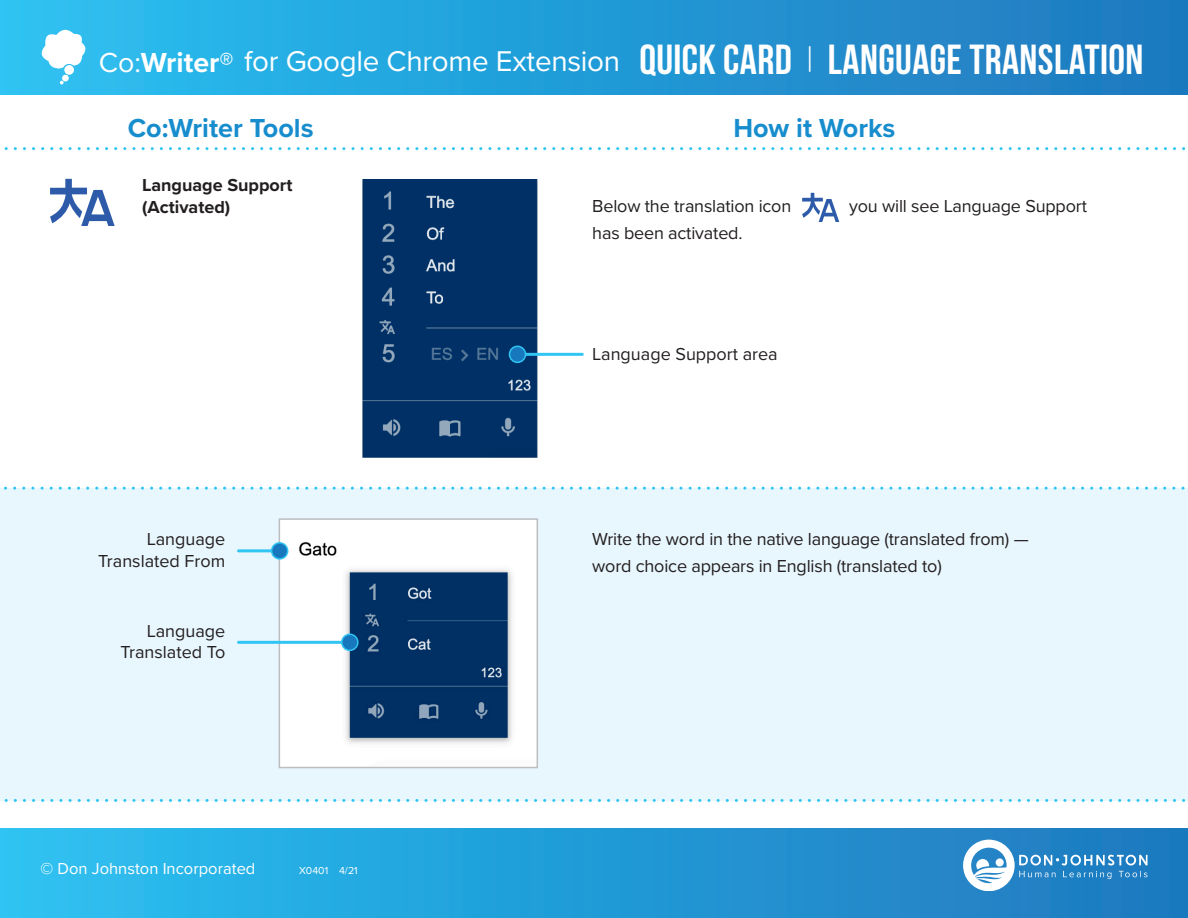
<style>
.page{position:relative;width:1188px;height:918px;background:#fff}
.page>*{position:absolute;margin:0;border:0;box-sizing:border-box;transform-origin:0 0}
.t1{font:42px "Bebas Neue";letter-spacing:.01em;color:#fff}
.t2{font:700 27px "Proxima Nova";color:#178dce}
.Numbered_List{font:18px/27px "Proxima Nova";letter-spacing:-.01em;color:#231f20}
.Body_Text{font:18px/21.6px "Proxima Nova";color:#231f20;text-align:right}
.Body_Text-2{font:700 18px/21.6px "Proxima Nova";color:#231f20}
.t3{font:16.5px "Proxima Nova";color:#fff}
.t4{font:10.5px "Proxima Nova";color:#fff}
.s1{font-family:"Proxima Nova";font-size:28.5px}
.s2{font-family:"Proxima Nova";font-weight:700;font-size:28.5px}
.s3{font-family:"Proxima Nova";font-size:29.7px}
.s4{font-family:"Proxima Nova";font-weight:300;font-size:36px}
</style>
<div class="page">
<div style="left:0;top:0;width:1188px;height:95px;background:linear-gradient(to right,#2bc1f1,#1d77bd)"></div>
<div style="left:0;top:829px;width:1188px;height:89px;background:linear-gradient(to right,#2bc1f1,#1d77bd)"></div>
<div style="left:0;top:488px;width:1188px;height:312px;background:#e8f6fd"></div>
<svg style="left:41px;top:30px;width:45px;height:40px"></svg>
<div style="left:64px;top:65px;width:10px;height:10px;background:#fff;border-radius:50%"></div>
<div style="left:62px;top:75px;width:7px;height:6px;background:#fff;border-radius:50%"></div>
<svg style="left:60px;top:81px;width:4px;height:3px"></svg>
<svg style="left:963px;top:840px;width:184px;height:51px"></svg>
<svg style="left:4px;top:147px;width:1182px;height:3px"></svg>
<svg style="left:0;top:799px;width:1188px;height:3px"></svg>
<svg style="left:4px;top:487px;width:1181px;height:3px"></svg>
<img style="left:362px;top:179px;width:176px;height:278px">
<svg style="left:278px;top:518px;width:260px;height:251px;background:#97aabe"></svg>
<svg style="left:50px;top:179px;width:65px;height:46px"></svg>
<hr style="left:518px;top:353px;width:64px;height:3px;background:#30c5f3">
<div style="left:509px;top:346px;width:17px;height:16px;background:#1778be;border-radius:50%"></div>
<div style="left:509px;top:346px;width:17px;height:17px;border:2px solid #30c5f3;border-radius:50%"></div>
<hr style="left:239px;top:549px;width:39px;height:3px;background:#30c5f3">
<div style="left:272px;top:543px;width:16px;height:16px;background:#1778be;border-radius:50%"></div>
<div style="left:271px;top:542px;width:17px;height:18px;border:2px solid #30c5f3;border-radius:50%"></div>
<hr style="left:239px;top:641px;width:102px;height:3px;background:#30c5f3">
<div style="left:342px;top:634px;width:16px;height:16px;background:#1778be;border-radius:50%"></div>
<div style="left:341px;top:634px;width:18px;height:17px;border:2px solid #30c5f3;border-radius:50%"></div>
<svg style="left:802px;top:193px;width:37px;height:28px"></svg>
<h1 class="t1" style="left:99px;top:37px;width:1046px"><span class="s1">Co:</span><span class="s2">Writer®</span> <span class="s3">for Google Chrome Extension</span> QUICK CARD <span class="s4">|</span> LANGUAGE TRANSLATION</h1>
<p class="t2" style="left:128px;top:108px;width:187px">Co:Writer Tools</p>
<p class="t2" style="left:733px;top:108px;width:163px">How it Works</p>
<p class="Body_Text-2" style="left:142px;top:174px;width:152px">Language Support (Activated)</p>
<p class="Body_Text" style="left:98px;top:527px;width:129px">Language<br>Translated From</p>
<p class="Body_Text" style="left:120px;top:619px;width:106px">Language<br>Translated To</p>
<p class="t3" style="left:40px;top:856px;width:216px">© Don Johnston Incorporated</p>
<p class="t4" style="left:299px;top:863px;width:60px">X0401 4/21</p>
<p class="Numbered_List" style="left:592px;top:192px;width:201px">Below the translation icon</p>
<p class="Numbered_List" style="left:849px;top:192px;width:239px">you will see Language Support</p>
<p class="Numbered_List" style="left:592px;top:219px;width:152px">has been activated.</p>
<p class="Body_Text" style="left:592px;top:343px;width:187px">Language Support area</p>
<p class="Numbered_List" style="left:592px;top:525px;width:438px">Write the word in the native language (translated from) — word choice appears in English (translated to)</p>
</div>
